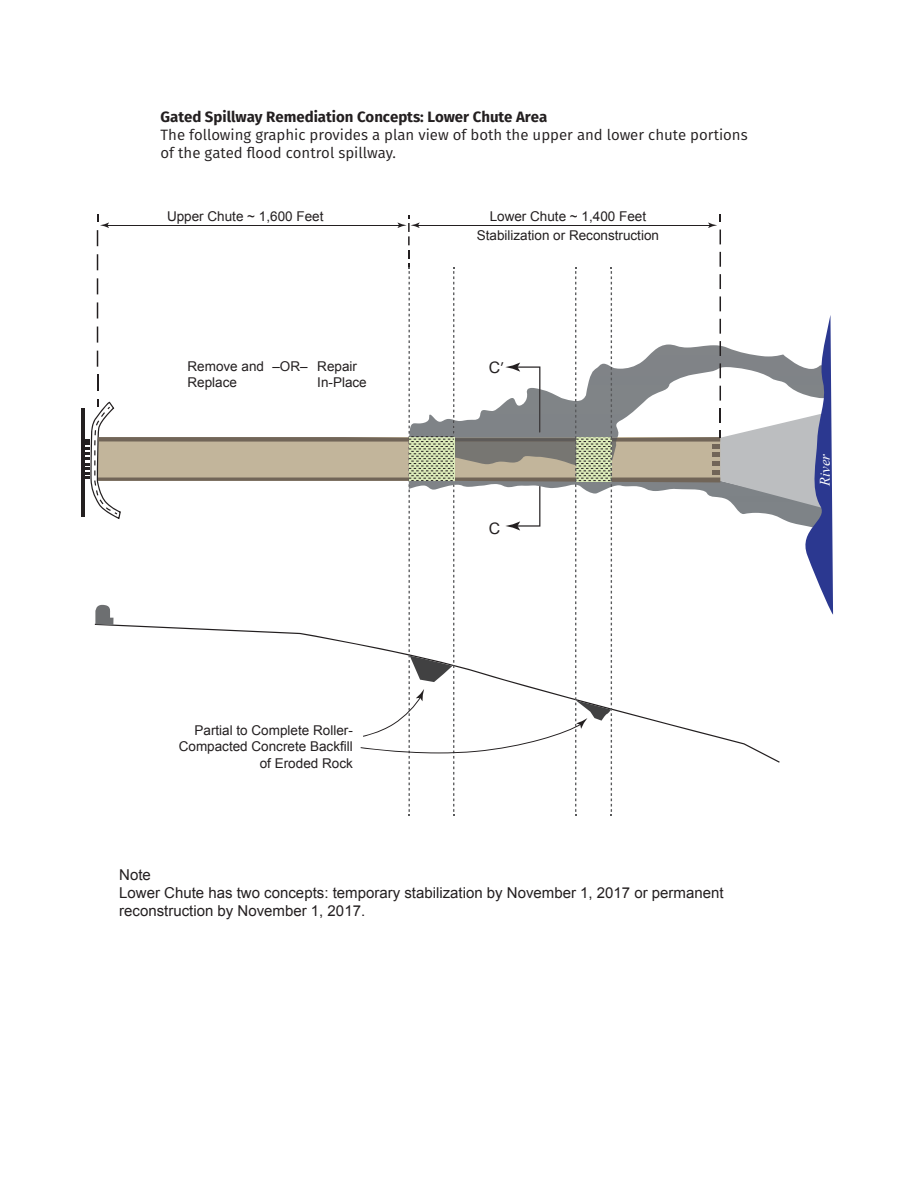
<style>
.page{position:relative;width:918px;height:1188px;background:#fff}
.page>*{position:absolute;margin:0;border:0;box-sizing:border-box;transform-origin:0 0}
.t1{font:15.9px "Arial";color:#231f20}
.t2{font:15px/18px "Arial";color:#231f20}
.caption_body{font:15px/18px "Fira Sans";color:#231f20}
.caption_title{font:700 15px "Fira Sans";color:#231f20}
.t3{font:italic 14.7px "Times New Roman";color:#fff}
.t4{font:13.5px/16.2px "Arial";color:#231f20}
.s1{font-family:"Frutiger";font-weight:300}
</style>
<div class="page">
<hr style="left:81px;top:408px;width:4px;height:109px;background:#231f20">
<svg style="left:85px;top:215px;width:748px;height:601px"></svg>
<p class="caption_title" style="left:161px;top:104px;width:388px">Gated Spillway Remediation Concepts: Lower Chute Area</p>
<p class="caption_body" style="left:161px;top:125px;width:589px">The following graphic provides a plan view of both the upper and lower chute portions of the gated flood control spillway.</p>
<p class="t4" style="left:167px;top:208px;width:158px">U Cr epp F006 , 1~e t uh t ee</p>
<p class="t4" style="left:477px;top:207px;width:184px;line-height:19.2px;text-align:center">woL Cr e F004 , 1~e t uh t ee<br>Stabilization or Reconstruction</p>
<p class="t4" style="left:272px;top:358px;width:37px">–OR–</p>
<p class="t4" style="left:188px;top:358px;width:78px">Remove and</p>
<p class="t1" style="left:489px;top:357px;width:16px">C<span class="s1">’</span></p>
<p class="t4" style="left:188px;top:374px;width:51px">Replace</p>
<p class="t4" style="left:317px;top:358px;width:51px">Repair<br>In-Place</p>
<p class="t1" style="left:489px;top:518px;width:13px">C</p>
<p class="t3" style="left:815px;top:486px;width:33px;rotate:-90deg">River</p>
<p class="t4" style="left:179px;top:723px;width:176px;text-align:right">Partial to Complete Roller-<br>Compacted Concrete Backfill of Eroded Rock</p>
<p class="t2" style="left:119px;top:866px;width:606px">Note<br>Lower Chute has two concepts: temporary stabilization by November 1, 2017 or permanent reconstruction by November 1, 2017.</p>
</div>
